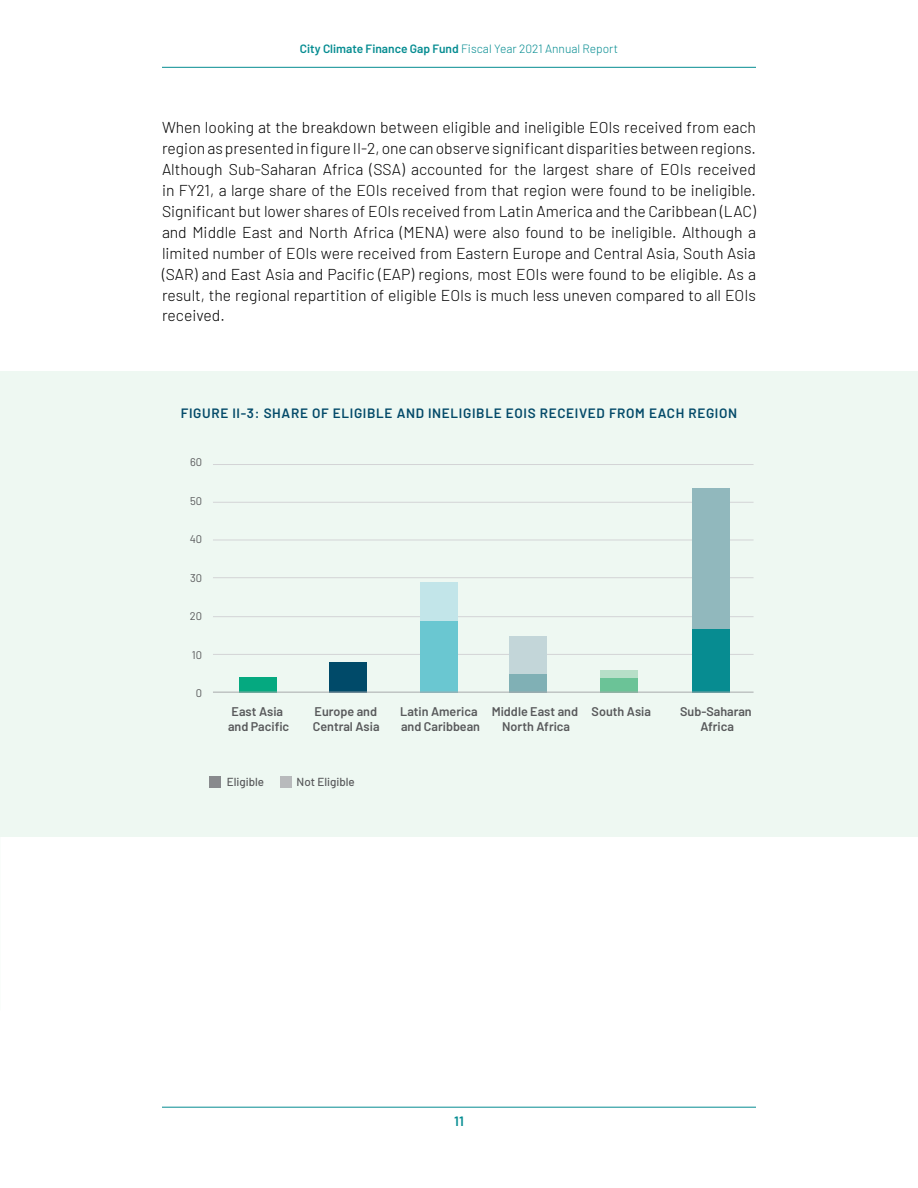
<style>
.page{position:relative;width:918px;height:1188px;background:#fff}
.page>*{position:absolute;margin:0;border:0;box-sizing:border-box;transform-origin:0 0}
.t1{font:300 15.75px/21px "Barlow";color:#000;text-align:justify}
.t2{font:600 13.5px "Barlow";letter-spacing:.05em;color:#034a69}
.t3{font:600 13.5px "Barlow";color:#058c91}
.t4{font:600 12.6px/15px "Barlow";color:#58595b;text-align:center}
.t5{font:300 12px "Barlow";color:#058c91}
.t6{font:500 11.7px "Barlow";color:#58595b}
.t7{font:11.1px "Barlow";color:#58595b}
.s1{font-weight:600}
.s2{font-size:15px}
</style>
<div class="page">
<hr style="left:162px;top:67px;width:594px;height:1px;background:#058c91">
<hr style="left:162px;top:1107px;width:594px;height:1px;background:#058c91">
<div style="left:0;top:372px;width:918px;height:465px;background:#eef8f2"></div>
<hr style="left:213px;top:654px;width:541px;height:1px;background:#d3d4d6">
<hr style="left:213px;top:616px;width:541px;height:1px;background:#d3d4d6">
<hr style="left:213px;top:577px;width:541px;height:1px;background:#d3d4d6">
<hr style="left:213px;top:540px;width:541px;height:1px;background:#d3d4d6">
<hr style="left:213px;top:502px;width:541px;height:1px;background:#d3d4d6">
<hr style="left:213px;top:464px;width:541px;height:1px;background:#d3d4d6">
<div style="left:240px;top:677px;width:37px;height:15px;background:#05a980"></div>
<div style="left:330px;top:662px;width:37px;height:30px;background:#004a69"></div>
<div style="left:420px;top:620px;width:37px;height:72px;background:#6ac7d1"></div>
<div style="left:510px;top:673px;width:37px;height:19px;background:#80b0b5"></div>
<div style="left:600px;top:677px;width:37px;height:15px;background:#6bc397"></div>
<div style="left:600px;top:670px;width:37px;height:8px;background:#b7dfc8"></div>
<div style="left:692px;top:628px;width:37px;height:64px;background:#078c91"></div>
<div style="left:692px;top:488px;width:37px;height:140px;background:#91b8bd"></div>
<div style="left:510px;top:636px;width:37px;height:37px;background:#c3d6d9"></div>
<div style="left:420px;top:582px;width:37px;height:38px;background:#c2e5e9"></div>
<hr style="left:213px;top:692px;width:541px;height:1px;background:#a7a9ac">
<div style="left:210px;top:776px;width:11px;height:11px;background:#888a8d"></div>
<div style="left:280px;top:776px;width:11px;height:11px;background:#b8babc"></div>
<p class="t5" style="left:300px;top:40px;width:320px"><span class="s1">City Climate Finance Gap Fund</span> Fiscal Year 2021 Annual Report</p>
<p class="t1" style="left:162px;top:115px;width:596px">When looking at the breakdown between eligible and ineligible EOIs received from each region as presented in figure II-2, one can observe significant disparities between regions.<br>Although Sub-Saharan Africa (SSA) accounted for the largest share of EOIs received in FY21, a large share of the EOIs received from that region were found to be ineligible.<br>Significant but lower share<span class="s2">s</span> of EOIs received from Latin America and the Caribbean (LAC) and Middle East and North Africa (MENA) were also found to be ineligible. Although a limited number of EOIs were received from Eastern Europe and Central Asia, South Asia (SAR) and East Asia and Pacific (EAP) regions, most EOIs were found to be eligible. As a result, the regional repartition of eligible EOIs is much less uneven compared to all EOIs received.</p>
<p class="t2" style="left:181px;top:403px;width:558px">FIGURE II-3: SHARE OF ELIGIBLE AND INELIGIBLE EOIS RECEIVED FROM EACH REGION</p>
<p class="t7" style="left:190px;top:454px;width:14px">60</p>
<p class="t7" style="left:190px;top:493px;width:14px">50</p>
<p class="t7" style="left:190px;top:531px;width:14px">40</p>
<p class="t7" style="left:190px;top:570px;width:14px">30</p>
<p class="t7" style="left:190px;top:608px;width:14px">20</p>
<p class="t7" style="left:192px;top:647px;width:12px">10</p>
<p class="t7" style="left:196px;top:685px;width:8px">0</p>
<p class="t4" style="left:228px;top:703px;width:63px;text-align:left">East Asia and Pacific</p>
<p class="t4" style="left:313px;top:703px;width:68px;text-align:left">Europe and<br>Central Asia</p>
<p class="t6" style="left:227px;top:773px;width:39px">Eligible</p>
<p class="t6" style="left:297px;top:773px;width:60px">Not Eligible</p>
<p class="t4" style="left:400px;top:703px;width:79px">Latin America</p>
<p class="t4" style="left:592px;top:703px;width:61px">South Asia</p>
<p class="t4" style="left:401px;top:718px;width:81px">and Caribbean</p>
<p class="t4" style="left:492px;top:703px;width:88px">Middle East and<br>North Africa</p>
<p class="t4" style="left:680px;top:703px;width:73px">Sub-Saharan<br>Africa</p>
<p class="t3" style="left:454px;top:1111px;width:11px">11</p>
</div>
